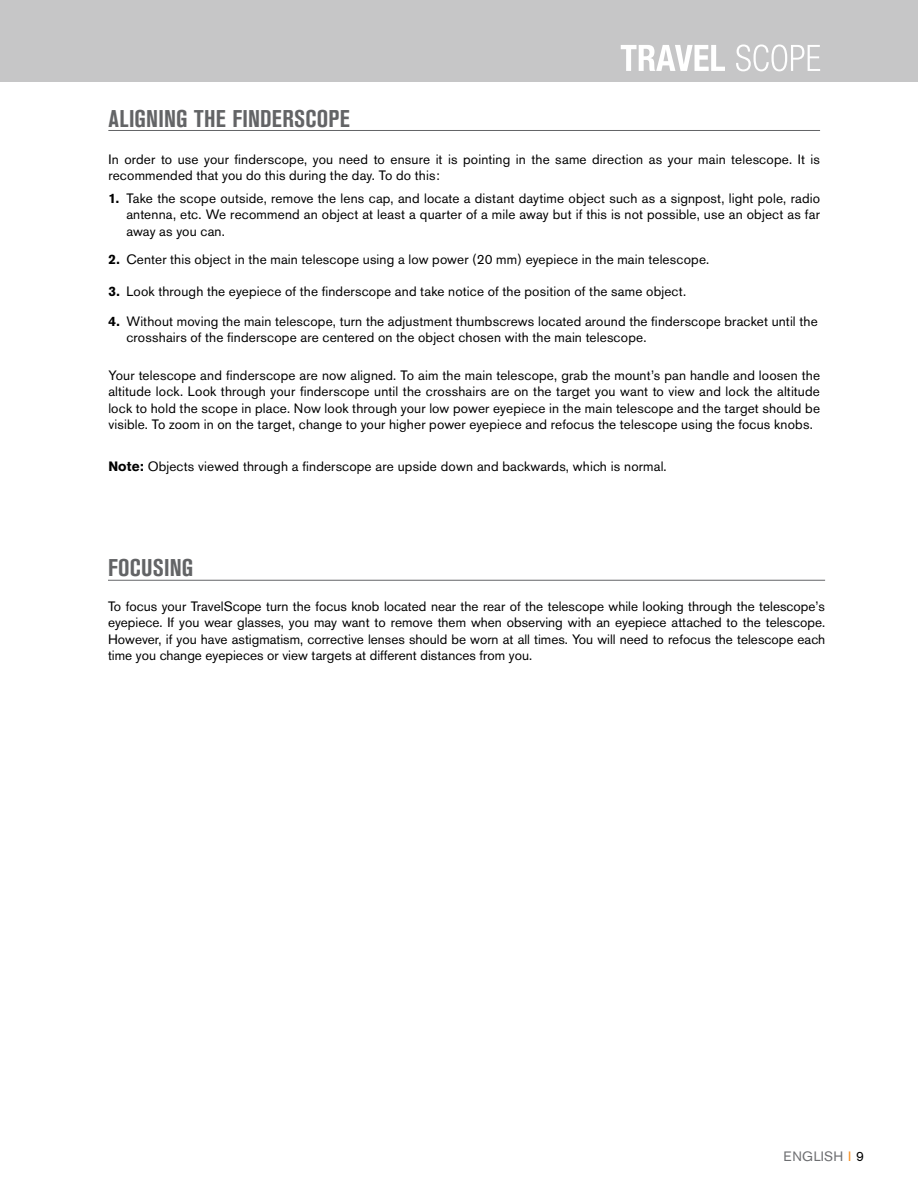
<style>
.page{position:relative;width:918px;height:1188px;background:#fff}
.page>*{position:absolute;margin:0;border:0;box-sizing:border-box;transform-origin:0 0}
.t1{font:700 condensed 24px "Akzidenz Grotesk BE";letter-spacing:.01em;color:#636466}
.t2{font:13.5px/16.5px "Akzidenz Grotesk BE";letter-spacing:.01em;color:#000}
.t3{font:13.5px "Akzidenz Grotesk BE";letter-spacing:.02em;color:#6d6e71}
.s1{font-weight:700}
.s2{color:#f78f20}
.s3{color:#000}
</style>
<div class="page">
<div style="left:0;top:0;width:918px;height:82px;background:#c6c6c7"></div>
<svg style="left:621px;top:44px;width:199px;height:27px"></svg>
<hr style="left:108px;top:580px;width:717px;height:1px;background:#636466">
<hr style="left:108px;top:130px;width:712px;height:1px;background:#636466">
<h1 class="t1" style="left:108px;top:105px;width:243px">ALIGNING THE FINDERSCOPE</h1>
<p class="t2" style="left:108px;top:151px;width:713px">In order to use your finderscope, you need to ensure it is pointing in the same direction as your main telescope. It is recommended that you do this during the day. To do this:</p>
<p class="t2" style="left:126px;top:190px;width:695px;text-align:justify;text-indent:-18px"><span class="s1">1.</span> Take the scope outside, remove the lens cap, and locate a distant daytime object such as a signpost, light pole, radio antenna, etc. We recommend an object at least a quarter of a mile away but if this is not possible, use an object as far away as you can.</p>
<p class="t2" style="left:108px;top:251px;width:601px"><span class="s1">2.</span> Center this object in the main telescope using a low power (20 mm) eyepiece in the main telescope.</p>
<p class="t2" style="left:108px;top:283px;width:578px"><span class="s1">3.</span> Look through the eyepiece of the finderscope and take notice of the position of the same object.</p>
<p class="t2" style="left:126px;top:313px;width:693px;text-indent:-18px"><span class="s1">4.</span> Without moving the main telescope, turn the adjustment thumbscrews located around the finderscope bracket until the crosshairs of the finderscope are centered on the object chosen with the main telescope.</p>
<p class="t2" style="left:108px;top:367px;width:713px;text-align:justify">Your telescope and finderscope are now aligned. To aim the main telescope, grab the mount’s pan handle and loosen the altitude lock. Look through your finderscope until the crosshairs are on the target you want to view and lock the altitude lock to hold the scope in place. Now look through your low power eyepiece in the main telescope and the target should be visible. To zoom in on the target, change to your higher power eyepiece and refocus the telescope using the focus knobs.</p>
<p class="t2" style="left:108px;top:458px;width:558px"><span class="s1">Note:</span> Objects viewed through a finderscope are upside down and backwards, which is normal.</p>
<h1 class="t1" style="left:108px;top:554px;width:87px">FOCUSING</h1>
<p class="t2" style="left:108px;top:598px;width:719px">To focus your TravelScope turn the focus knob located near the rear of the telescope while looking through the telescope’s eyepiece. If you wear glasses, you may want to remove them when observing with an eyepiece attached to the telescope.<br>However, if you have astigmatism, corrective lenses should be worn at all times. You will need to refocus the telescope each time you change eyepieces or view targets at different distances from you.</p>
<p class="t3" style="left:784px;top:1148px;width:82px">ENGLISH <span class="s2">I</span> <span class="s3">9</span></p>
</div>
